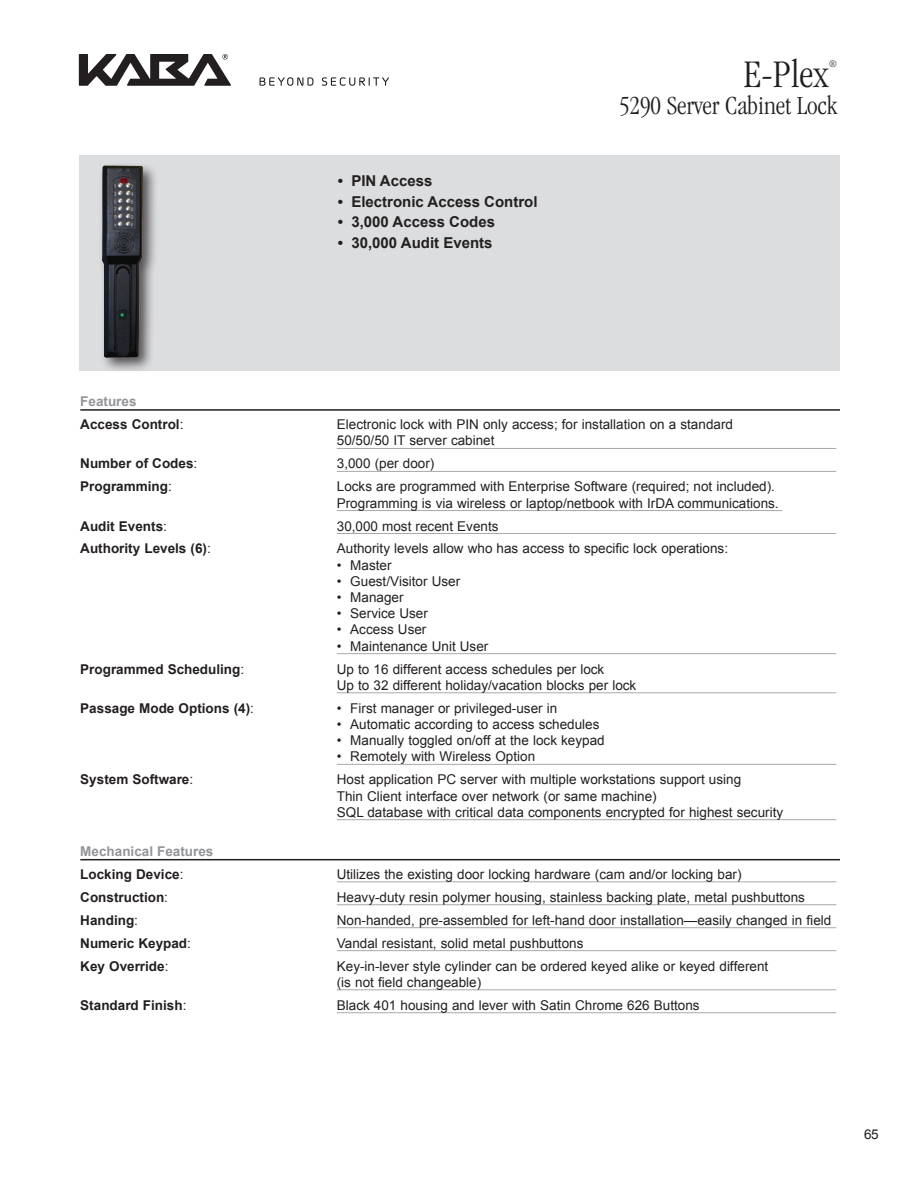
<style>
.page{position:relative;width:918px;height:1188px;background:#fff}
.page>*{position:absolute;margin:0;border:0;box-sizing:border-box;transform-origin:0 0}
.Spec_Copy{font:300 condensed 40.5px "Garamond";color:#231f20}
.Spec_Copy-2{font:300 condensed 27px "Garamond";color:#231f20}
.t1{font:700 15px "Arial";color:#231f20}
.Spec_Copy-3{font:13.5px/16.2px "Arial";color:#231f20}
.Spec_Copy-4{font:700 13.5px "Arial";color:#231f20}
.Spec_Copy-5{font:700 13.5px "Arial";color:#939598}
.Titles{font:700 13.5px "Arial";color:#939598}
.Spec_Copy-6{font:300 condensed 10.5px "Garamond";color:#231f20}
.s1{font-weight:400}
</style>
<div class="page">
<svg style="left:79px;top:54px;width:152px;height:32px"></svg>
<svg style="left:260px;top:77px;width:129px;height:9px"></svg>
<div style="left:79px;top:155px;width:761px;height:216px;background:#dcdddf"></div>
<hr style="left:80px;top:409px;width:760px;height:2px;background:#231f20">
<hr style="left:337px;top:448px;width:499px;height:1px;background:#a8a9ad">
<hr style="left:337px;top:471px;width:499px;height:1px;background:#a8a9ad">
<hr style="left:337px;top:510px;width:445px;height:1px;background:#a8a9ad">
<hr style="left:337px;top:533px;width:499px;height:1px;background:#a8a9ad">
<hr style="left:337px;top:653px;width:499px;height:1px;background:#a8a9ad">
<hr style="left:337px;top:692px;width:499px;height:1px;background:#a8a9ad">
<hr style="left:337px;top:764px;width:499px;height:1px;background:#a8a9ad">
<hr style="left:337px;top:819px;width:499px;height:1px;background:#a8a9ad">
<hr style="left:80px;top:859px;width:760px;height:1px;background:#231f20">
<hr style="left:337px;top:881px;width:499px;height:1px;background:#a8a9ad">
<hr style="left:337px;top:904px;width:499px;height:1px;background:#a8a9ad">
<hr style="left:337px;top:927px;width:499px;height:1px;background:#a8a9ad">
<hr style="left:337px;top:950px;width:499px;height:1px;background:#a8a9ad">
<hr style="left:337px;top:989px;width:499px;height:1px;background:#a8a9ad">
<hr style="left:337px;top:1012px;width:499px;height:1px;background:#a8a9ad">
<div style="left:98px;top:162px;width:61px;height:212px;background:#231f20;opacity:.75"></div>
<img style="left:102px;top:166px;width:41px;height:192px">
<p class="t1" style="left:338px;top:171px;width:96px">• PIN Access</p>
<p class="t1" style="left:338px;top:192px;width:201px">• Electronic Access Control</p>
<p class="t1" style="left:338px;top:212px;width:159px">• 3,000 Access Codes</p>
<p class="t1" style="left:338px;top:232px;width:156px">• 30,000 Audit Events</p>
<p class="Spec_Copy" style="left:743px;top:52px;width:87px">E-Plex</p>
<p class="Spec_Copy-6" style="left:829px;top:58px;width:10px">®</p>
<p class="Spec_Copy-2" style="left:619px;top:91px;width:220px">5290 Server Cabinet Lock</p>
<p class="Titles" style="left:80px;top:393px;width:58px">Features</p>
<p class="Spec_Copy-4" style="left:80px;top:416px;width:105px">Access Control<span class="s1">:</span></p>
<p class="Spec_Copy-3" style="left:337px;top:417px;width:398px">Electronic lock with PIN only access; for installation on a standard<br>50/50/50 IT server cabinet</p>
<p class="Spec_Copy-4" style="left:80px;top:455px;width:119px">Number of Codes<span class="s1">:</span></p>
<p class="Spec_Copy-3" style="left:337px;top:456px;width:99px">3,000 (per door)</p>
<p class="Spec_Copy-4" style="left:80px;top:478px;width:93px">Programming<span class="s1">:</span></p>
<p class="Spec_Copy-3" style="left:337px;top:479px;width:443px">Locks are programmed with Enterprise Software (required; not included).<br>Programming is via wireless or laptop/netbook with IrDA communications.</p>
<p class="Spec_Copy-4" style="left:80px;top:517px;width:88px">Audit Events<span class="s1">:</span></p>
<p class="Spec_Copy-3" style="left:337px;top:518px;width:163px">30,000 most recent Events</p>
<p class="Spec_Copy-4" style="left:80px;top:540px;width:132px">Authority Levels (6)<span class="s1">:</span></p>
<p class="Spec_Copy-3" style="left:337px;top:541px;width:393px">Authority levels allow who has access to specific lock operations:</p>
<p class="Spec_Copy-3" style="left:337px;top:557px;width:56px">• Master</p>
<p class="Spec_Copy-3" style="left:337px;top:573px;width:125px">• Guest/Visitor User</p>
<p class="Spec_Copy-3" style="left:337px;top:589px;width:68px">• Manager</p>
<p class="Spec_Copy-3" style="left:337px;top:606px;width:93px">• Service User</p>
<p class="Spec_Copy-3" style="left:337px;top:622px;width:91px">• Access User</p>
<p class="Spec_Copy-3" style="left:337px;top:638px;width:153px">• Maintenance Unit User</p>
<p class="Spec_Copy-4" style="left:80px;top:660px;width:165px">Programmed Scheduling<span class="s1">:</span></p>
<p class="Spec_Copy-3" style="left:337px;top:661px;width:301px">Up to 16 different access schedules per lock<br>Up to 32 different holiday/vacation blocks per lock</p>
<p class="Spec_Copy-4" style="left:80px;top:699px;width:175px">Passage Mode Options (4)<span class="s1">:</span></p>
<p class="Spec_Copy-3" style="left:337px;top:700px;width:222px">• First manager or privileged-user in</p>
<p class="Spec_Copy-3" style="left:337px;top:716px;width:264px">• Automatic according to access schedules</p>
<p class="Spec_Copy-3" style="left:337px;top:732px;width:269px">• Manually toggled on/off at the lock keypad</p>
<p class="Spec_Copy-3" style="left:337px;top:749px;width:200px">• Remotely with Wireless Option</p>
<p class="Spec_Copy-4" style="left:80px;top:771px;width:114px">System Software<span class="s1">:</span></p>
<p class="Spec_Copy-3" style="left:337px;top:772px;width:448px">Host application PC server with multiple workstations support using<br>Thin Client interface over network (or same machine)<br>SQL database with critical data components encrypted for highest security</p>
<p class="Spec_Copy-5" style="left:80px;top:842px;width:135px">Mechanical Features</p>
<p class="Spec_Copy-4" style="left:80px;top:865px;width:105px">Locking Device<span class="s1">:</span></p>
<p class="Spec_Copy-3" style="left:337px;top:866px;width:406px">Utilizes the existing door locking hardware (cam and/or locking bar)</p>
<p class="Spec_Copy-4" style="left:80px;top:888px;width:89px">Construction<span class="s1">:</span></p>
<p class="Spec_Copy-3" style="left:337px;top:889px;width:470px">Heavy-duty resin polymer housing, stainless backing plate, metal pushbuttons</p>
<p class="Spec_Copy-4" style="left:80px;top:911px;width:59px">Handing<span class="s1">:</span></p>
<p class="Spec_Copy-3" style="left:337px;top:912px;width:496px">Non-handed, pre-assembled for left-hand door installation—easily changed in field</p>
<p class="Spec_Copy-4" style="left:80px;top:934px;width:112px">Numeric Keypad<span class="s1">:</span></p>
<p class="Spec_Copy-3" style="left:337px;top:935px;width:248px">Vandal resistant, solid metal pushbuttons</p>
<p class="Spec_Copy-4" style="left:80px;top:957px;width:90px">Key Override<span class="s1">:</span></p>
<p class="Spec_Copy-3" style="left:337px;top:958px;width:433px">Key-in-lever style cylinder can be ordered keyed alike or keyed different (is not field changeable)</p>
<p class="Spec_Copy-4" style="left:80px;top:996px;width:108px">Standard Finish<span class="s1">:</span></p>
<p class="Spec_Copy-3" style="left:337px;top:997px;width:364px">Black 401 housing and lever with Satin Chrome 626 Buttons</p>
<p class="Spec_Copy-3" style="left:864px;top:1127px;width:16px">65</p>
</div>
